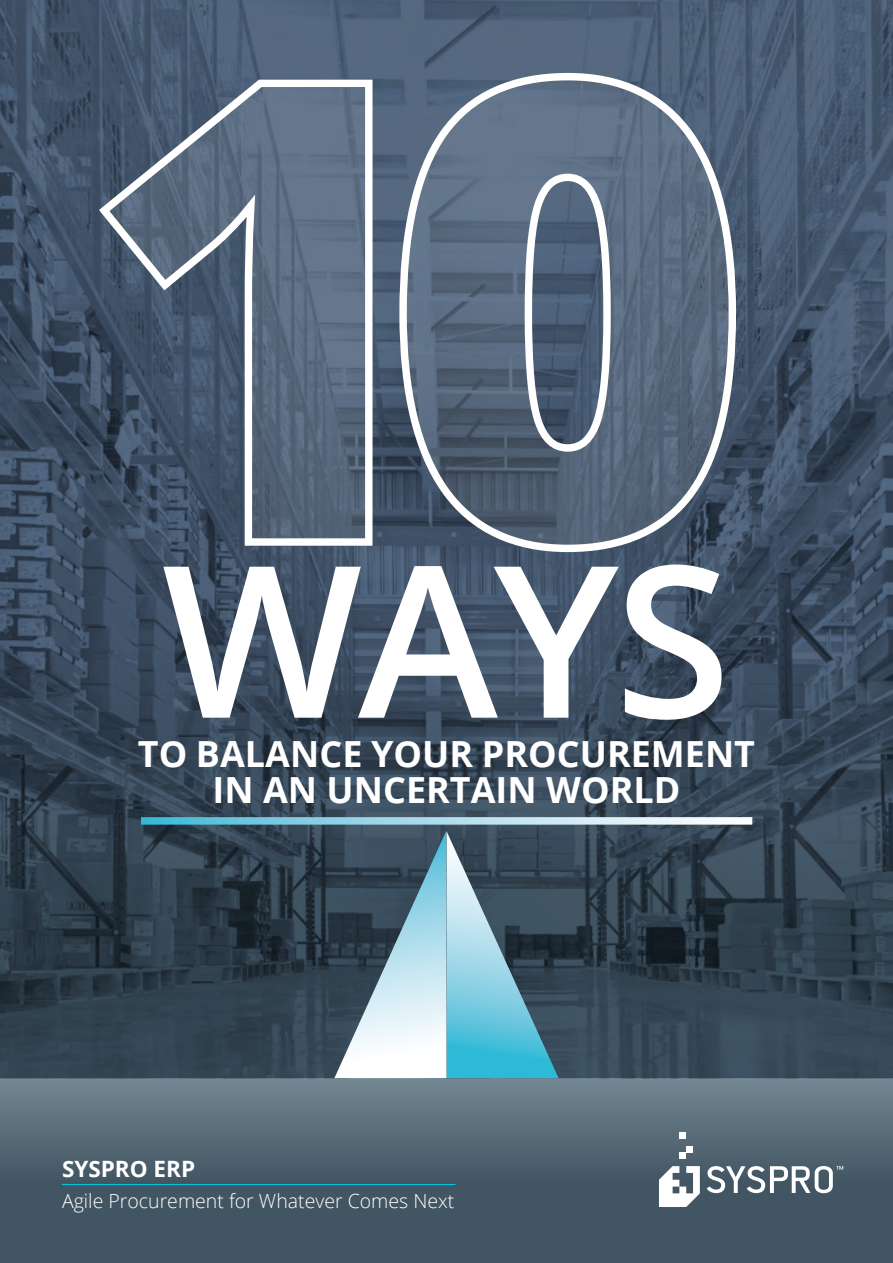
<style>
.page{position:relative;width:893px;height:1263px;background:#425563}
.page>*{position:absolute;margin:0;border:0;box-sizing:border-box;transform-origin:0 0}
.t1{font:600 211.5px "Open Sans";color:#fff}
.t2{font:700 36px "Open Sans";color:#fff}
.t3{font:700 22.5px "Open Sans";color:#fff}
.t4{font:300 19.5px "Open Sans";color:#fff}
</style>
<div class="page">
<div style="left:1px;top:1078px;width:892px;height:105px;background:linear-gradient(to bottom,#738892,#425563)"></div>
<img style="left:0;top:0;width:893px;height:1078px">
<svg style="left:145px;top:817px;width:603px;height:8px;background:#a2d4e2"></svg>
<svg style="left:334px;top:831px;width:225px;height:247px"></svg>
<hr style="left:62px;top:1184px;width:393px;height:1px;background:#00c3de">
<div style="left:686px;top:1146px;width:7px;height:6px;background:#fff"></div>
<div style="left:679px;top:1152px;width:7px;height:7px;background:#fff"></div>
<div style="left:679px;top:1132px;width:7px;height:7px;background:#fff"></div>
<svg style="left:659px;top:1166px;width:41px;height:41px"></svg>
<svg style="left:707px;top:1166px;width:136px;height:27px"></svg>
<svg style="left:94px;top:69px;width:646px;height:487px"></svg>
<h1 class="t1" style="left:162px;top:496px;width:570px">WAYS</h1>
<p class="t2" style="left:138px;top:729px;width:619px">TO BALANCE YOUR PROCUREMENT</p>
<p class="t2" style="left:213px;top:765px;width:469px">IN AN UNCERTAIN WORLD</p>
<p class="t3" style="left:62px;top:1153px;width:135px">SYSPRO ERP</p>
<p class="t4" style="left:62px;top:1187px;width:394px">Agile Procurement for Whatever Comes Next</p>
</div>
